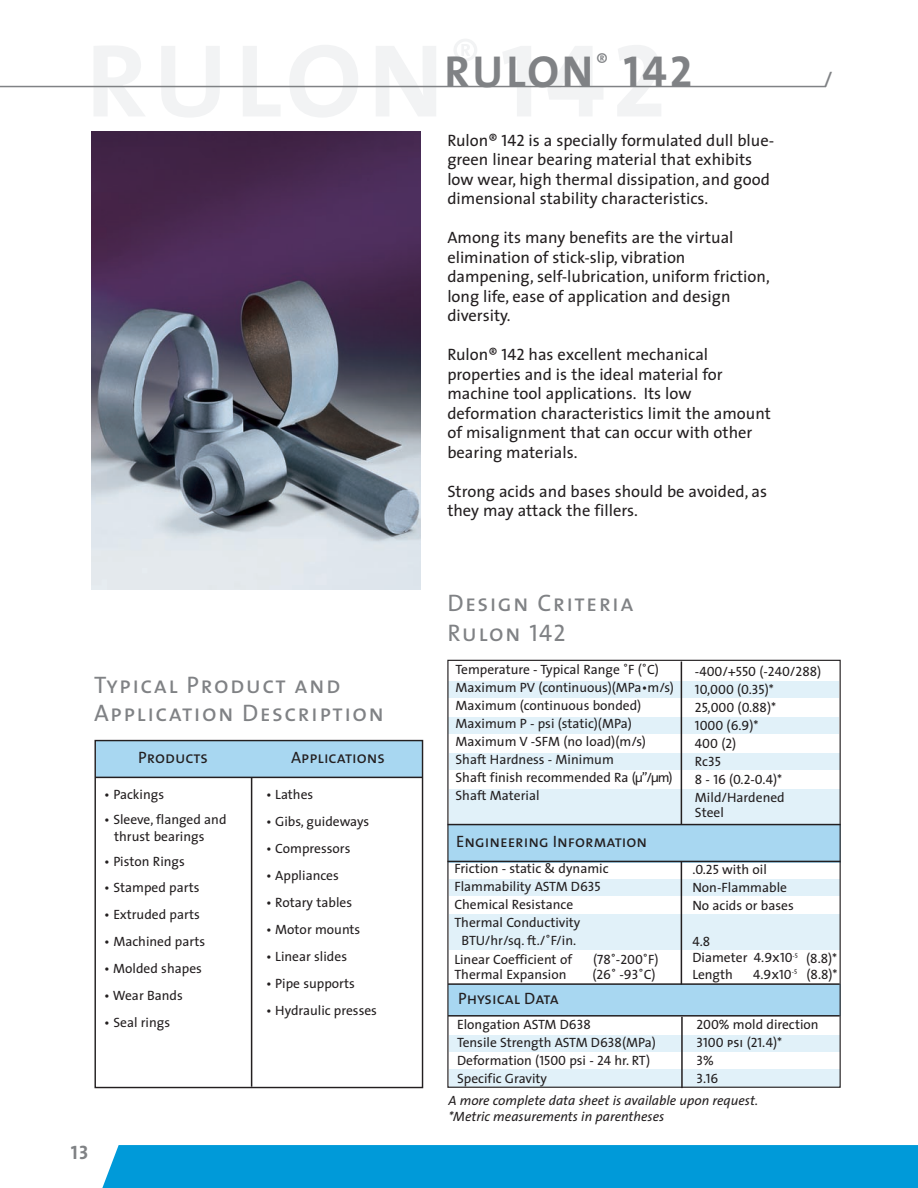
<style>
.page{position:relative;width:918px;height:1188px;background:#fff}
.page>*{position:absolute;margin:0;border:0;box-sizing:border-box;transform-origin:0 0}
.t1{font:45px "The Mix Bold Caps";letter-spacing:.06em;color:#808285}
.t2{font:24px/30px "The Sans Caps";letter-spacing:.06em;color:#808285}
.t3{font:22.5px "The Mix Caps";color:#808285}
.t4{font:19.5px "The Sans Bold Caps";color:#808285}
.t5{font:16.5px/19.5px "The Sans";color:#231f20}
.t6{font:16.5px "The Sans Caps";color:#231f20}
.t7{font:13.5px/18px "The Sans";color:#231f20}
.t8{font:13.5px/18px "The Sans Caps";color:#231f20}
.t9{font:italic 13.5px/16.2px "The Sans";color:#231f20}
.s1{font-family:"The Sans Caps"}
.s2{font-family:"The Sans"}
</style>
<div class="page">
<div style="left:449px;top:789px;width:390px;height:37px;background:#e1f1f9"></div>
<div style="left:102px;top:1145px;width:816px;height:43px;background:#009ad9"></div>
<img style="left:91px;top:132px;width:330px;height:458px">
<hr style="left:0;top:86px;width:826px;height:1px;background:#808285">
<div style="left:96px;top:741px;width:327px;height:36px;background:#a8d7f1"></div>
<div style="left:95px;top:740px;width:328px;height:348px;border:1px solid #231f20"></div>
<hr style="left:251px;top:777px;width:1px;height:310px;background:#231f20">
<hr style="left:95px;top:777px;width:328px;height:1px;background:#231f20">
<div style="left:448px;top:681px;width:391px;height:17px;background:#e1f1f9"></div>
<div style="left:449px;top:1070px;width:391px;height:17px;background:#e1f1f9"></div>
<div style="left:449px;top:1035px;width:391px;height:16px;background:#e1f1f9"></div>
<div style="left:449px;top:915px;width:390px;height:35px;background:#e1f1f9"></div>
<div style="left:449px;top:879px;width:390px;height:16px;background:#e1f1f9"></div>
<div style="left:449px;top:753px;width:391px;height:17px;background:#e1f1f9"></div>
<div style="left:448px;top:718px;width:390px;height:16px;background:#e1f1f9"></div>
<div style="left:448px;top:984px;width:393px;height:32px;background:#a8d7f1"></div>
<div style="left:448px;top:824px;width:392px;height:38px;background:#a8d7f1"></div>
<hr style="left:448px;top:824px;width:393px;height:1px;background:#231f20">
<hr style="left:448px;top:861px;width:393px;height:1px;background:#231f20">
<hr style="left:681px;top:662px;width:1px;height:163px;background:#231f20">
<hr style="left:681px;top:861px;width:1px;height:123px;background:#231f20">
<hr style="left:448px;top:983px;width:392px;height:2px;background:#231f20">
<hr style="left:448px;top:1015px;width:392px;height:2px;background:#231f20">
<hr style="left:681px;top:1017px;width:2px;height:71px;background:#231f20">
<h2 class="t2" style="left:94px;top:670px;width:292px;line-height:28.5px">Typical Product and<br>Application Description</h2>
<p class="t6" style="left:138px;top:748px;width:71px">Products</p>
<p class="t6" style="left:291px;top:748px;width:95px">Applications</p>
<p class="t7" style="left:104px;top:786px;width:61px">• Packings</p>
<p class="t7" style="left:114px;top:813px;width:114px;line-height:16.5px;text-indent:-10px">• Sleeve, flanged and thrust bearings</p>
<p class="t7" style="left:104px;top:854px;width:82px">• Piston Rings</p>
<p class="t7" style="left:104px;top:879px;width:97px">• Stamped parts</p>
<p class="t7" style="left:104px;top:906px;width:97px">• Extruded parts</p>
<p class="t7" style="left:104px;top:933px;width:102px">• Machined parts</p>
<p class="t7" style="left:104px;top:960px;width:99px">• Molded shapes</p>
<p class="t7" style="left:104px;top:987px;width:80px">• Wear Bands</p>
<p class="t7" style="left:104px;top:1014px;width:67px">• Seal rings</p>
<p class="t7" style="left:266px;top:786px;width:49px">• Lathes</p>
<p class="t7" style="left:266px;top:813px;width:105px">• Gibs, guideways</p>
<p class="t7" style="left:266px;top:840px;width:86px">• Compressors</p>
<p class="t7" style="left:266px;top:867px;width:74px">• Appliances</p>
<p class="t7" style="left:266px;top:894px;width:87px">• Rotary tables</p>
<p class="t7" style="left:266px;top:921px;width:96px">• Motor mounts</p>
<p class="t7" style="left:266px;top:948px;width:82px">• Linear slides</p>
<p class="t7" style="left:266px;top:975px;width:90px">• Pipe supports</p>
<p class="t7" style="left:266px;top:1002px;width:112px">• Hydraulic presses</p>
<h3 class="t4" style="left:71px;top:1140px;width:19px">13</h3>
<h1 class="t1" style="left:444px;top:45px;width:249px">RULON<sup>®</sup> 142</h1>
<p class="t5" style="left:447px;top:132px;width:328px">Rulon® <span class="s1">142</span> is a specially formulated dull blue&shy;green linear bearing material that exhibits low wear, high thermal dissipation, and good dimensional stability characteristics.</p>
<p class="t5" style="left:447px;top:230px;width:324px">Among its many benefits are the virtual elimination of stick-slip, vibration dampening, self-lubrication, uniform friction, long life, ease of application and design diversity.</p>
<p class="t5" style="left:447px;top:347px;width:325px">Rulon® <span class="s1">142</span> has excellent mechanical properties and is the ideal material for machine tool applications. Its low deformation characteristics limit the amount of misalignment that can occur with other bearing materials.</p>
<p class="t5" style="left:447px;top:483px;width:321px">Strong acids and bases should be avoided, as they may attack the fillers.</p>
<h2 class="t2" style="left:447px;top:587px;width:188px">Design Criteria<br>Rulon 142</h2>
<h3 class="t3" style="left:823px;top:66px;width:11px">/</h3>
<p class="t7" style="left:456px;top:662px;width:220px">Temperature - Typical Range ˚F (˚C)<br>Maximum PV (continuous)(MPa•m/s)<br>Maximum (continuous bonded)<br>Maximum P - psi (static)(MPa)<br>Maximum V -SFM (no load)(m/s)<br>Shaft Hardness - Minimum<br>Shaft finish recommended Ra (µ”/µm)<br>Shaft Material</p>
<p class="t6" style="left:456px;top:832px;width:193px">Engineering Information</p>
<p class="t7" style="left:454px;top:861px;width:156px">Friction - static &amp; dynamic</p>
<p class="t7" style="left:454px;top:879px;width:148px">Flammability ASTM D<span class="s1">635</span></p>
<p class="t7" style="left:454px;top:897px;width:121px">Chemical Resistance</p>
<p class="t7" style="left:454px;top:915px;width:128px">Thermal Conductivity</p>
<p class="t7" style="left:462px;top:933px;width:116px">BTU/hr/sq. ft./˚F/in.</p>
<p class="t7" style="left:454px;top:951px;width:119px">Linear Coefficient of</p>
<p class="t8" style="left:593px;top:950px;width:67px"><span class="s2">(</span>78˚-200<span class="s2">˚F)</span></p>
<p class="t7" style="left:454px;top:966px;width:114px">Thermal Expansion</p>
<p class="t8" style="left:592px;top:965px;width:65px"><span class="s2">(</span>26˚ -93<span class="s2">˚C)</span></p>
<p class="t7" style="left:457px;top:1016px;width:200px">Elongation ASTM D<span class="s1">638<br></span>Tensile Strength ASTM D<span class="s1">638(</span>MPa<span class="s1">)<br></span>Deformation (<span class="s1">1500</span> psi - <span class="s1">24</span> hr. RT)<br>Specific Gravity</p>
<p class="t6" style="left:458px;top:989px;width:102px">Physical Data</p>
<p class="t8" style="left:695px;top:662px;width:128px">-400/+550 (-240/288)<br>10,000 (0.35)*<br>25,000 (0.88)*<br>1000 (6.9)*<br>400 (2)</p>
<p class="t7" style="left:695px;top:753px;width:28px">Rc<span class="s1">35</span></p>
<p class="t8" style="left:695px;top:770px;width:89px">8 - 16 (0.2-0.4)*</p>
<p class="t7" style="left:695px;top:791px;width:91px;line-height:15px">Mild/Hardened<br>Steel</p>
<p class="t7" style="left:692px;top:862px;width:103px"><span class="s1">.0.25</span> with oil<br>Non-Flammable<br>No acids or bases</p>
<p class="t8" style="left:692px;top:933px;width:146px;line-height:16.5px">4.8<br><span class="s2">Diameter</span> 4.9x10<sup>-5</sup> (8.8)*</p>
<p class="t7" style="left:692px;top:967px;width:42px">Length</p>
<p class="t8" style="left:753px;top:965px;width:86px">4.9x10<sup>-5</sup> (8.8)*</p>
<p class="t7" style="left:696px;top:1017px;width:124px"><span class="s1">200%</span> mold direction</p>
<p class="t8" style="left:696px;top:1033px;width:87px">3100 psi (21.4)*<br>3%<br>3.16</p>
<p class="t9" style="left:448px;top:1094px;width:311px">A more complete data sheet is available upon request. *Metric measurements in parentheses</p>
</div>
